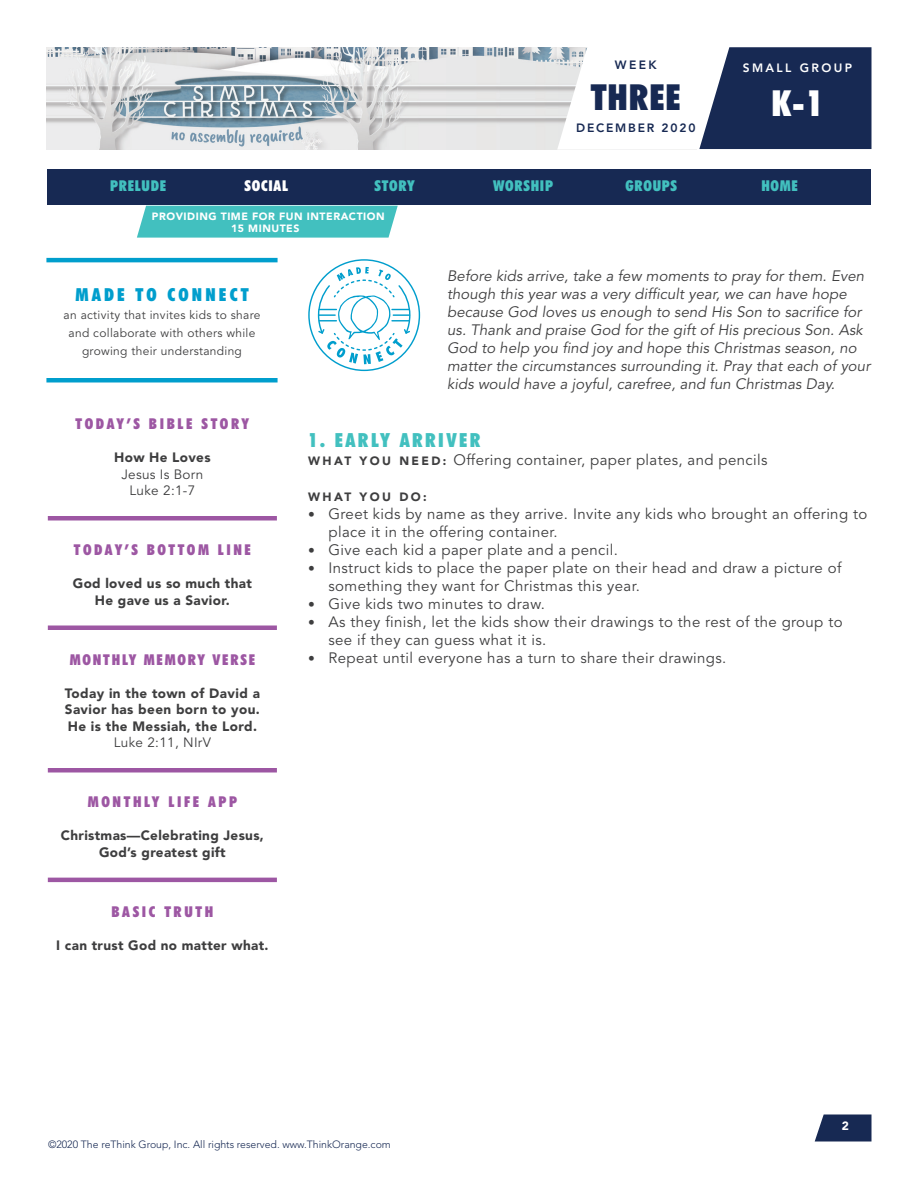
<style>
.page{position:relative;width:918px;height:1188px;background:#fff}
.page>*{position:absolute;margin:0;border:0;box-sizing:border-box;transform-origin:0 0}
.t1{font:900 condensed 36px "Futura BT";letter-spacing:.025em;color:#172953}
.t2{font:900 condensed 36px "Futura BT";color:#fff}
.Paragraph_Style_1{font:900 condensed 19.5px "Futura BT";letter-spacing:.125em;color:#42c0bf}
.Paragraph_Style_1-2{font:900 condensed 18px "Futura BT";letter-spacing:.175em;color:#009ecd}
.Paragraph_Style_1-3{font:15px/18px "Avenir LT Std";letter-spacing:.025em;color:#3e3e3f}
.Paragraph_Style_1-4{font:italic 15px/18px "Avenir LT Std";letter-spacing:.005em;color:#3e3e3f}
.t3{font:900 condensed 15px "Futura BT";letter-spacing:.17em;color:#9d57a3}
.t4{font:900 condensed 15px "Futura BT";letter-spacing:.05em;color:#42c0bf}
.t5{font:900 condensed 15px "Futura BT";letter-spacing:.12em;color:#9d57a3}
.t6{font:900 condensed 15px "Futura BT";letter-spacing:.05em;color:#fff}
.t7{font:900 13.5px/16.5px "Avenir LT Std";letter-spacing:.025em;color:#3e3e3f;text-align:center}
.t8{font:13.5px/16.5px "Avenir LT Std";letter-spacing:.025em;color:#3e3e3f;text-align:center}
.t9{font:12px "Avenir LT Std";letter-spacing:.025em;color:#3e3e3f}
.t10{font:800 12px "Avenir LT Std";letter-spacing:.15em;color:#172953}
.t11{font:800 12px "Avenir LT Std";letter-spacing:.2em;color:#fff}
.Paragraph_Style_1-5{font:900 12px "Avenir LT Std";letter-spacing:.2em;color:#3e3e3f}
.t12{font:900 12px "Avenir LT Std";color:#fff}
.t13{font:300 10.5px "Avenir LT Std";color:#172953}
.t14{font:900 10.5px/12px "Avenir LT Std";letter-spacing:.05em;color:#fff;text-align:center}
.s1{font-weight:900;font-size:12px}
.s2{font-family:"Avenir";font-size:13.5px}
</style>
<div class="page">
<img style="left:46px;top:47px;width:511px;height:102px">
<svg style="left:557px;top:47px;width:315px;height:103px"></svg>
<svg style="left:815px;top:1114px;width:57px;height:28px;background:#314166"></svg>
<hr style="left:48px;top:768px;width:229px;height:4px;background:#9d57a3">
<hr style="left:48px;top:516px;width:229px;height:4px;background:#9d57a3">
<hr style="left:48px;top:626px;width:229px;height:4px;background:#9d57a3">
<hr style="left:48px;top:878px;width:229px;height:4px;background:#9d57a3">
<div style="left:137px;top:206px;width:261px;height:32px;background:#42c0bf"></div>
<div style="left:47px;top:170px;width:824px;height:36px;background:#172953"></div>
<hr style="left:46px;top:378px;width:232px;height:4px;background:#009ecd">
<hr style="left:46px;top:258px;width:232px;height:4px;background:#009ecd">
<svg style="left:308px;top:259px;width:112px;height:112px"></svg>
<p class="t10" style="left:615px;top:58px;width:43px">WEEK</p>
<p class="t11" style="left:743px;top:61px;width:111px">SMALL GROUP</p>
<h1 class="t1" style="left:591px;top:75px;width:91px">THREE</h1>
<h1 class="t2" style="left:772px;top:81px;width:54px">K-1</h1>
<p class="t10" style="left:576px;top:121px;width:121px">DECEMBER 2020</p>
<p class="t4" style="left:110px;top:177px;width:57px">PRELUDE</p>
<p class="t6" style="left:245px;top:177px;width:45px">SOCIAL</p>
<p class="t4" style="left:375px;top:177px;width:42px">STORY</p>
<p class="t4" style="left:493px;top:177px;width:62px">WORSHIP</p>
<p class="t4" style="left:626px;top:177px;width:53px">GROUPS</p>
<p class="t4" style="left:761px;top:177px;width:38px">HOME</p>
<p class="t14" style="left:152px;top:210px;width:234px">PROVIDING TIME FOR FUN INTERACTION<br>15 MINUTES</p>
<p class="Paragraph_Style_1-2" style="left:75px;top:284px;width:175px">MADE TO CONNECT</p>
<p class="t9" style="left:64px;top:308px;width:198px">an activity that invites kids to share</p>
<p class="t9" style="left:69px;top:326px;width:188px">and collaborate with others while</p>
<p class="t9" style="left:82px;top:344px;width:161px">growing their understanding</p>
<p class="Paragraph_Style_1-4" style="left:447px;top:267px;width:425px">Before kids arrive, take a few moments to pray for them. Even though this year was a very difficult year, we can have hope because God loves us enough to send His Son to sacrifice for us. Thank and praise God for the gift of His precious Son. Ask God to help you find joy and hope this Christmas season, no matter the circumstances surrounding it. Pray that each of your kids would have a joyful, carefree, and fun Christmas Day.</p>
<p class="t3" style="left:76px;top:415px;width:175px">TODAY’S BIBLE STORY</p>
<p class="t7" style="left:114px;top:449px;width:98px">How He Loves</p>
<p class="t8" style="left:121px;top:466px;width:83px">Jesus Is Born<br>Luke 2:1-7</p>
<p class="t3" style="left:74px;top:541px;width:178px">TODAY’S BOTTOM LINE</p>
<p class="t7" style="left:73px;top:575px;width:181px">God loved us so much that<br>He gave us a Savior.</p>
<p class="t5" style="left:70px;top:650px;width:187px">MONTHLY MEMORY VERSE</p>
<p class="t7" style="left:65px;top:685px;width:197px;text-align:justify">Today in the town of David a Savior has been born to you.<br>He is the Messiah, the Lord.</p>
<p class="t8" style="left:114px;top:735px;width:99px">Luke 2:11, NIrV</p>
<p class="t3" style="left:88px;top:793px;width:151px">MONTHLY LIFE APP</p>
<p class="t7" style="left:61px;top:827px;width:205px">Christmas—Celebrating Jesus,<br>God’s greatest gift</p>
<p class="t3" style="left:112px;top:902px;width:103px">BASIC TRUTH</p>
<p class="t7" style="left:56px;top:937px;width:214px">I can trust God no matter what.</p>
<p class="Paragraph_Style_1" style="left:308px;top:428px;width:174px">1. EARLY ARRIVER</p>
<p class="Paragraph_Style_1-3" style="left:308px;top:451px;width:461px"><span class="s1">W H AT Y O U N E E D :</span> Offering container, paper plates, and pencils</p>
<p class="Paragraph_Style_1-5" style="left:308px;top:490px;width:120px">WHAT YOU DO:</p>
<p class="Paragraph_Style_1-3" style="left:328px;top:505px;width:540px;text-indent:-20px"><span class="s2">•</span> Greet kids by name as they arrive. Invite any kids who brought an offering to place it in the offering container.</p>
<p class="Paragraph_Style_1-3" style="left:308px;top:541px;width:311px"><span class="s2">•</span> Give each kid a paper plate and a pencil.</p>
<p class="Paragraph_Style_1-3" style="left:328px;top:559px;width:514px;text-indent:-20px"><span class="s2">•</span> Instruct kids to place the paper plate on their head and draw a picture of something they want for Christmas this year.</p>
<p class="Paragraph_Style_1-3" style="left:308px;top:595px;width:238px"><span class="s2">•</span> Give kids two minutes to draw.</p>
<p class="Paragraph_Style_1-3" style="left:328px;top:613px;width:516px;text-indent:-20px"><span class="s2">•</span> As they finish, let the kids show their drawings to the rest of the group to see if they can guess what it is.</p>
<p class="Paragraph_Style_1-3" style="left:308px;top:649px;width:420px"><span class="s2">•</span> Repeat until everyone has a turn to share their drawings.</p>
<p class="t12" style="left:842px;top:1118px;width:9px">2</p>
<p class="t13" style="left:48px;top:1138px;width:344px">©2020 The reThink Group, Inc. All rights reserved. www.ThinkOrange.com</p>
</div>
